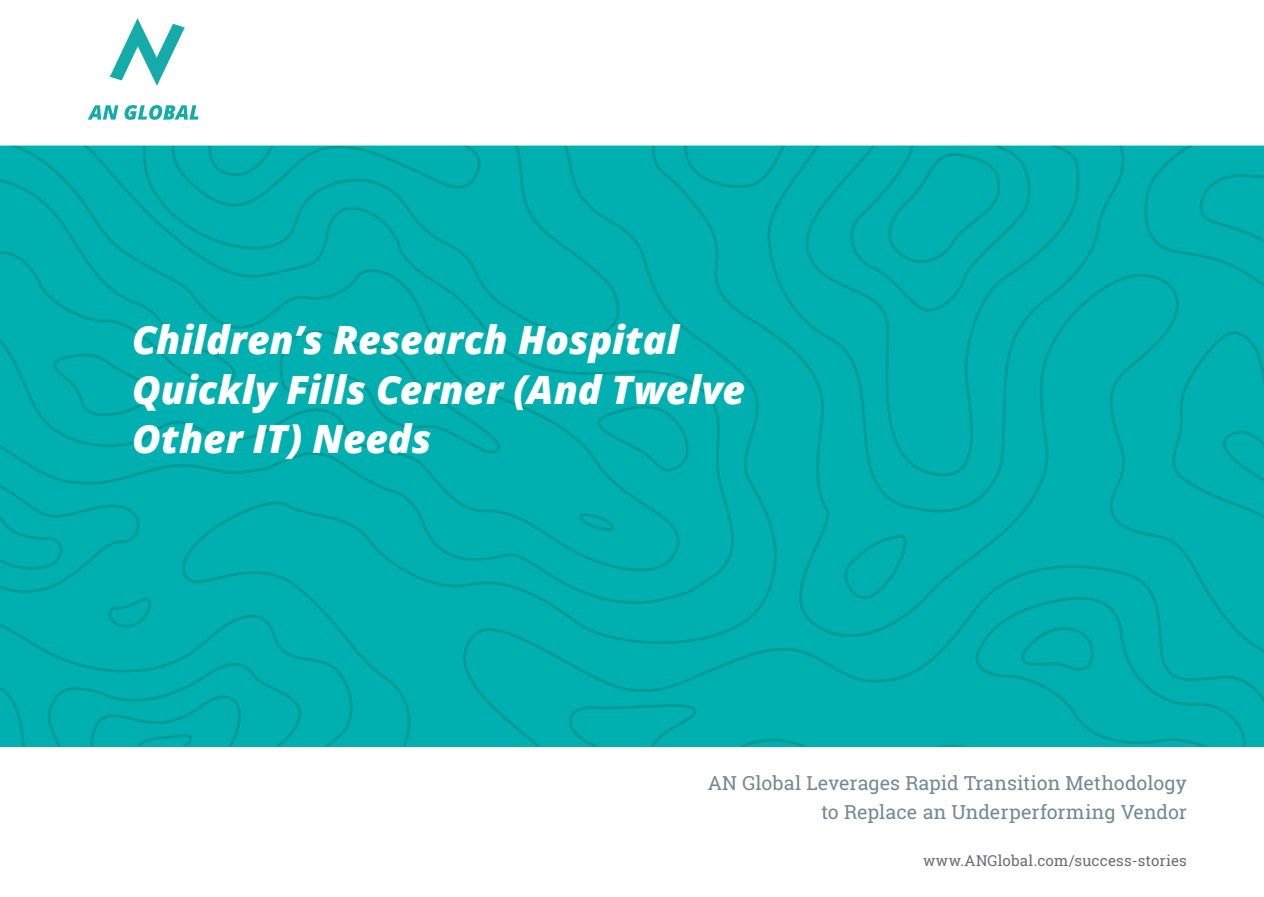
<style>
.page{position:relative;width:1264px;height:897px;background:#fff}
.page>*{position:absolute;margin:0;border:0;box-sizing:border-box;transform-origin:0 0}
.t1{font:italic 800 39px/49.5px "Open Sans";color:#fff}
.t2{font:19.5px/28.5px "Roboto Slab";color:#738895;text-align:right}
.t3{font:15px "Roboto Slab";letter-spacing:.01em;color:#6c6d70}
</style>
<div class="page">
<svg style="left:0;top:604px;width:151px;height:10px;background:#00aeae"></svg>
<div style="left:792px;top:653px;width:472px;height:93px;background:#00b0b0"></div>
<div style="left:792px;top:704px;width:174px;height:42px;background:#00b0b0"></div>
<div style="left:792px;top:145px;width:472px;height:508px;background:#00b0b0"></div>
<div style="left:180px;top:145px;width:612px;height:601px;background:#00b0b0"></div>
<svg style="left:0;top:145px;width:742px;height:459px;background:#00aeae"></svg>
<svg style="left:0;top:614px;width:357px;height:132px;background:#00aeae"></svg>
<svg style="left:765px;top:145px;width:361px;height:367px;background:#00aeae"></svg>
<svg style="left:110px;top:18px;width:75px;height:68px"></svg>
<svg style="left:88px;top:105px;width:30px;height:15px"></svg>
<svg style="left:125px;top:105px;width:74px;height:15px"></svg>
<h1 class="t1" style="left:132px;top:313px;width:614px">Children’s Research Hospital<br>Quickly Fills Cerner (And Twelve<br>Other IT) Needs</h1>
<p class="t2" style="left:707px;top:768px;width:481px">AN Global Leverages Rapid Transition Methodology to Replace an Underperforming Vendor</p>
<p class="t3" style="left:923px;top:850px;width:265px">www.ANGlobal.com/success-stories</p>
</div>
